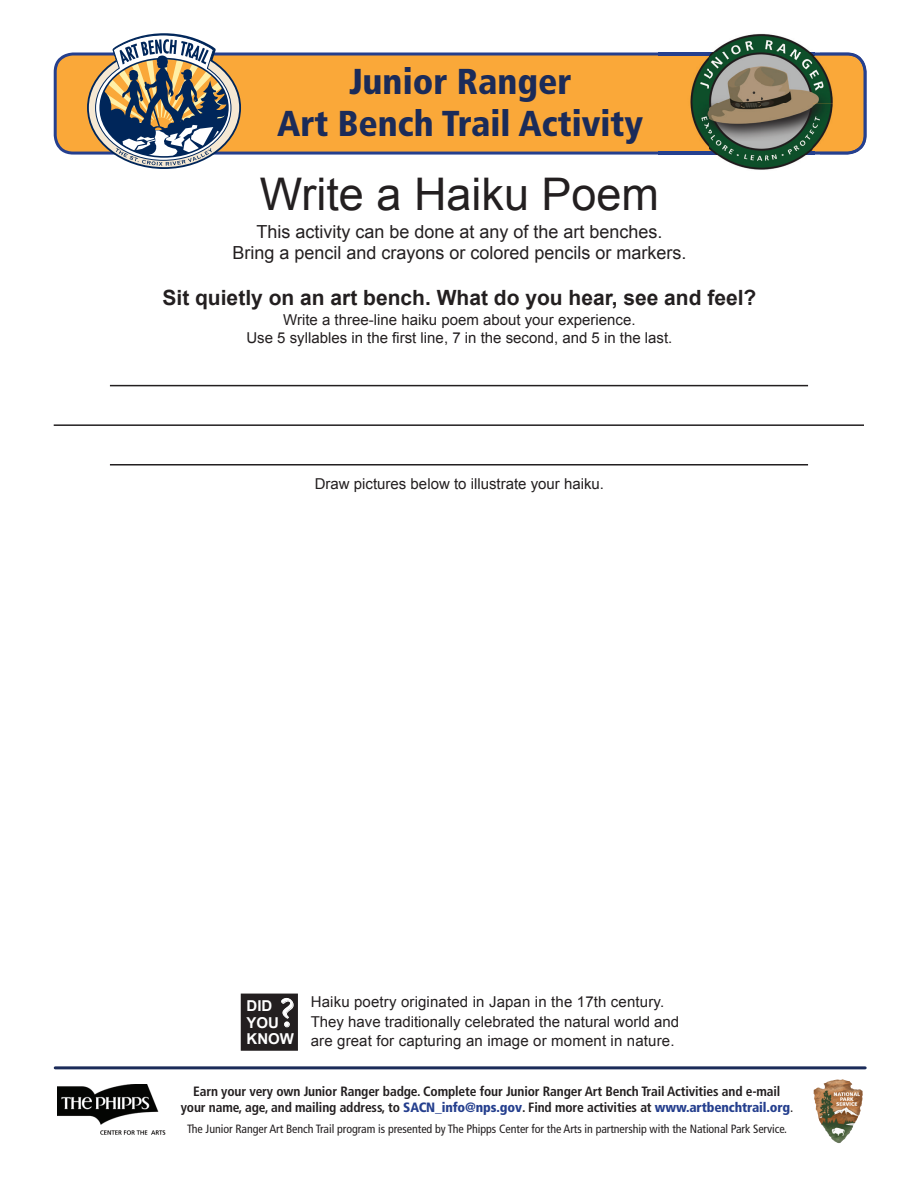
<style>
.page{position:relative;width:918px;height:1188px;background:#fff}
.page>*{position:absolute;margin:0;border:0;box-sizing:border-box;transform-origin:0 0}
.t1{font:45px "Arial";color:#231f20}
.t2{font:42px "Minion Pro";color:#fff}
.t3{font:900 condensed 36px/42px "Frutiger LT Std";color:#1b2b59;text-align:center}
.t4{font:700 21px "Arial";color:#231f20}
.t5{font:18px/21px "Arial";color:#231f20;text-align:center}
.t6{font:15px/19.5px "Arial";color:#231f20;text-align:center}
.t7{font:700 15px/16.5px "Arial";color:#fff}
.t8{font:700 condensed 13.5px/16.5px "Frutiger LT Std";letter-spacing:-.01em;color:#231f20;text-align:center}
.t9{font:condensed 12px "Frutiger LT Std";letter-spacing:-.005em;color:#231f20}
.s1{font-weight:900;color:#253f8e}
.s2{font-weight:400}
</style>
<div class="page">
<svg style="left:54px;top:52px;width:605px;height:103px;background:#eba241"></svg>
<img style="left:713px;top:33px;width:97px;height:19px">
<img style="left:717px;top:155px;width:89px;height:15px">
<img style="left:659px;top:56px;width:156px;height:96px">
<img style="left:659px;top:52px;width:156px;height:4px">
<img style="left:815px;top:52px;width:52px;height:103px">
<img style="left:659px;top:152px;width:156px;height:3px">
<svg style="left:93px;top:33px;width:142px;height:133px"></svg>
<img style="left:814px;top:1079px;width:34px;height:64px">
<img style="left:57px;top:1084px;width:109px;height:51px">
<hr style="left:55px;top:1066px;width:810px;height:3px;background:#1b2b59">
<hr style="left:110px;top:385px;width:698px;height:1px;background:#231f20">
<hr style="left:54px;top:424px;width:810px;height:2px;background:#231f20">
<hr style="left:110px;top:464px;width:698px;height:2px;background:#231f20">
<div style="left:242px;top:994px;width:55px;height:56px;background:#231f20"></div>
<div style="left:241px;top:994px;width:57px;height:57px;border:2px solid #231f20"></div>
<svg style="left:281px;top:998px;width:13px;height:30px"></svg>
<h3 class="t3" style="left:277px;top:61px;width:368px">Junior Ranger<br>Art Bench Trail Activity</h3>
<h1 class="t1" style="left:260px;top:164px;width:401px">Write a Haiku Poem</h1>
<p class="t5" style="left:232px;top:221px;width:456px">This activity can be done at any of the art benches.<br>Bring a pencil and crayons or colored pencils or markers.</p>
<h3 class="t4" style="left:162px;top:283px;width:595px">Sit quietly on an art bench. What do you hear, see and feel?</h3>
<p class="t6" style="left:246px;top:311px;width:428px;line-height:18px">Write a three-line haiku poem about your experience.<br>Use 5 syllables in the first line, 7 in the second, and 5 in the last.</p>
<p class="t6" style="left:315px;top:474px;width:291px">Draw pictures below to illustrate your haiku.</p>
<h2 class="t2" style="left:279px;top:985px;width:17px">?</h2>
<p class="t7" style="left:247px;top:998px;width:49px">DID<br>YOU<br>KNOW</p>
<p class="t6" style="left:311px;top:993px;width:370px;text-align:left">Haiku poetry originated in Japan in the 17th century.<br>They have traditionally celebrated the natural world and are great for capturing an image or moment in nature.</p>
<p class="t8" style="left:181px;top:1083px;width:614px">Earn your very own Junior Ranger badge. Complete four Junior Ranger Art Bench Trail Activities and e-mail your name, age, and mailing address, to <span class="s1">SACN_info@nps.gov</span>. Find more activities at <span class="s1">www.artbenchtrail.org</span><span class="s2">.</span></p>
<p class="t9" style="left:187px;top:1122px;width:602px">The Junior Ranger Art Bench Trail program is presented by The Phipps Center for the Arts in partnership with the National Park Service.</p>
</div>
